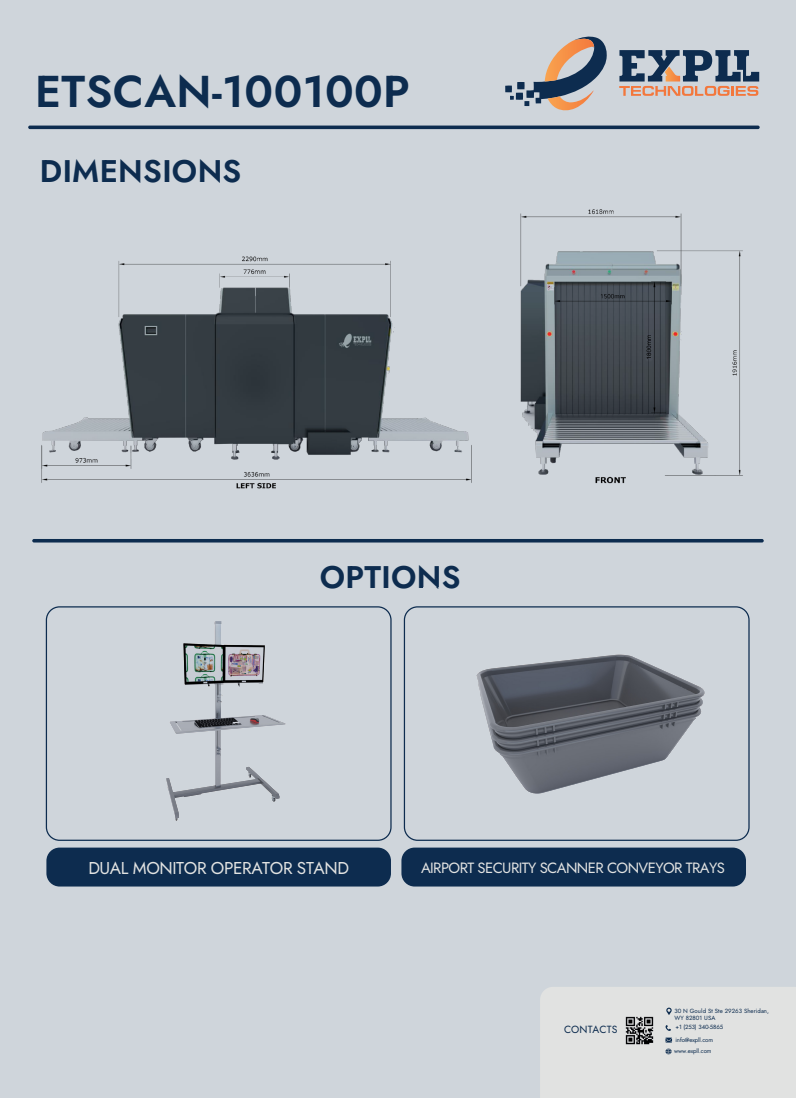
<style>
.page{position:relative;width:796px;height:1098px;background:#fff}
.page>*{position:absolute;margin:0;border:0;box-sizing:border-box;transform-origin:0 0}
.t1{font:600 44.5px "Jost";letter-spacing:.01em;color:#0d2c4f}
.t2{font:600 31.25px "Jost";letter-spacing:.01em;color:#0d2c4f}
.t3{font:17.12px "Jost";letter-spacing:-.025em;color:#e1e2e1}
.t4{font:14.75px "Jost";letter-spacing:-.04em;color:#e1e2e1}
.t5{font:10.38px "Jost";letter-spacing:.01em;color:#0d2c4f}
.t6{font:6px "Jost";letter-spacing:-.015em;color:#0d2c4f}
.t7{font:6px/6.6px "Jost";letter-spacing:.01em;color:#0d2c4f}
</style>
<div class="page">
<div style="left:0;top:0;width:795px;height:1097px;background:#cfd5db"></div>
<svg style="left:28px;top:125px;width:731px;height:4px;background:#274362"></svg>
<div style="left:517px;top:82px;width:7px;height:7px;background:#0d2c4f"></div>
<div style="left:505px;top:85px;width:6px;height:7px;background:#0d2c4f"></div>
<div style="left:515px;top:93px;width:7px;height:7px;background:#0d2c4f"></div>
<svg style="left:510px;top:96px;width:3px;height:4px"></svg>
<svg style="left:524px;top:36px;width:83px;height:75px"></svg>
<svg style="left:619px;top:50px;width:139px;height:46px"></svg>
<div style="left:540px;top:987px;width:255px;height:110px;background:#e1e2e1"></div>
<img style="left:625px;top:1015px;width:28px;height:29px">
<img style="left:41px;top:209px;width:702px;height:280px">
<img style="left:166px;top:621px;width:120px;height:200px">
<img style="left:423px;top:606px;width:327px;height:253px">
<div style="left:401px;top:847px;width:344px;height:39px;background:#0d2c4f;border-radius:13px"></div>
<div style="left:46px;top:847px;width:345px;height:39px;background:#0d2c4f;border-radius:13px"></div>
<div style="left:403px;top:606px;width:346px;height:234px;border:1px solid #0d2c4f;border-radius:13px"></div>
<div style="left:46px;top:606px;width:345px;height:234px;border:1px solid #0d2c4f;border-radius:13px"></div>
<svg style="left:32px;top:538px;width:731px;height:4px;fill:#0d2c4f"></svg>
<h1 class="t1" style="left:35px;top:61px;width:376px">ETSCAN-100100P</h1>
<h2 class="t2" style="left:40px;top:150px;width:203px">DIMENSIONS</h2>
<h2 class="t2" style="left:320px;top:555px;width:142px">OPTIONS</h2>
<h3 class="t3" style="left:88px;top:855px;width:262px">DUAL MONITOR OPERATOR STAND</h3>
<h3 class="t4" style="left:421px;top:857px;width:305px">AIRPORT SECURITY SCANNER CONVEYOR TRAYS</h3>
<h3 class="t5" style="left:563px;top:1021px;width:55px">CONTACTS</h3>
<p class="t7" style="left:674px;top:1007px;width:96px">30 N Gould St Ste 29263 Sheridan,<br>WY 82801 USA</p>
<p class="t6" style="left:673px;top:1046px;width:39px">www.expll.com</p>
<p class="t6" style="left:675px;top:1022px;width:49px">+1 (253) 340-5865</p>
<p class="t6" style="left:675px;top:1035px;width:39px">info@expll.com</p>
</div>
